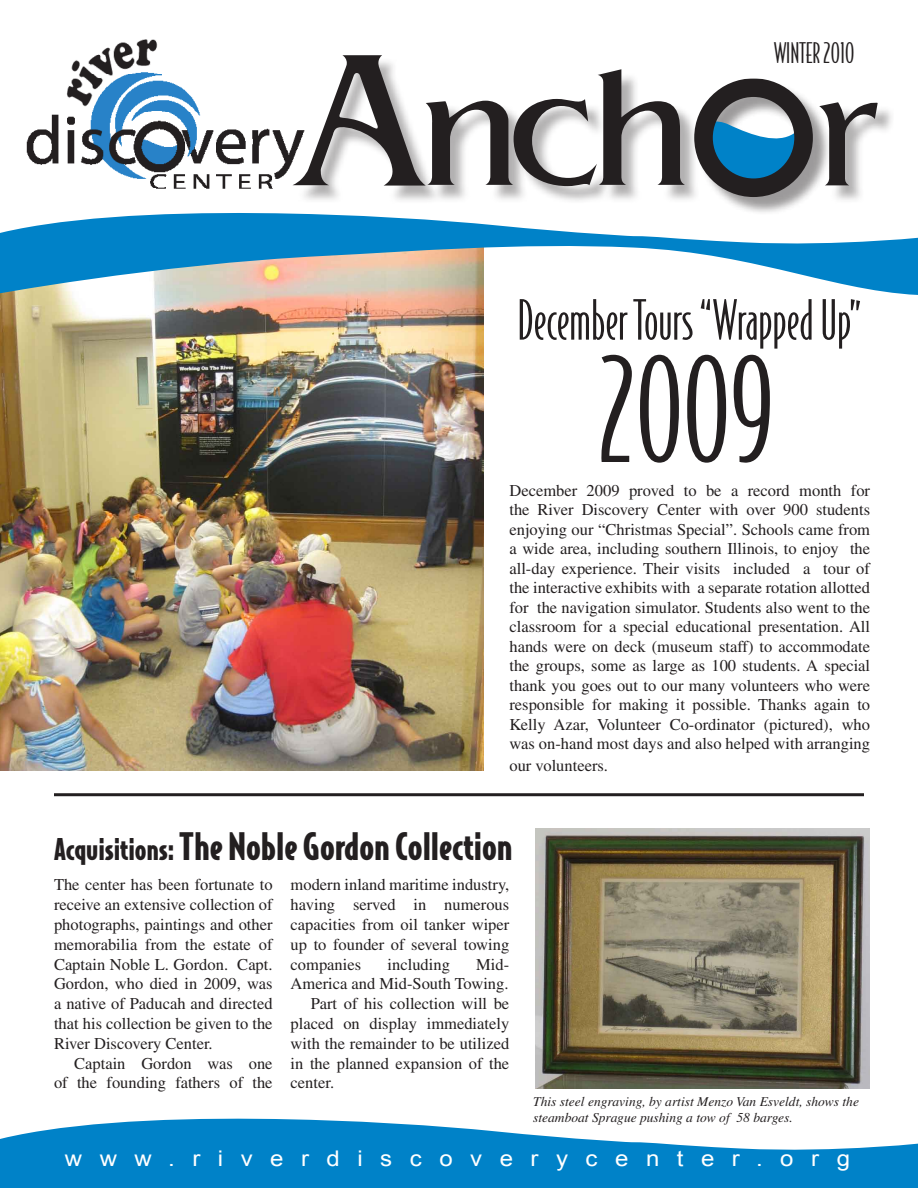
<style>
.page{position:relative;width:918px;height:1188px;background:#fff}
.page>*{position:absolute;margin:0;border:0;box-sizing:border-box;transform-origin:0 0}
.t1{font:177.6px "Bandicoot";color:#231f20}
.t2{font:138px "Bodega Sans";color:#231f20}
.t3{font:52.5px "Bodega Sans";color:#231f20}
.t4{font:900 36px "Bodega Sans";color:#231f20}
.t5{font:27px "Bodega Sans";color:#231f20}
.t6{font:21.6px "Arial";letter-spacing:.73em;color:#fff;scale:1.11 1}
.t7{font:16.5px/19.8px "Times";color:#231f20;text-align:justify}
.t8{font:italic 13.5px/16.2px "Times";color:#231f20}
.s1{font-size:28.5px}
</style>
<div class="page">
<img style="left:0;top:296px;width:483px;height:475px">
<svg style="left:0;top:213px;width:918px;height:83px"></svg>
<img style="left:26px;top:39px;width:269px;height:150px">
<div style="left:295px;top:57px;width:599px;height:147px;background:#231f20;opacity:.35"></div>
<div style="left:696px;top:80px;width:135px;height:135px;background:#231f20;opacity:.45"></div>
<svg style="left:686px;top:78px;width:136px;height:128px"></svg>
<svg style="left:0;top:1118px;width:918px;height:34px;fill:#0082c8"></svg>
<div style="left:0;top:1152px;width:918px;height:36px;background:#0082c8"></div>
<img style="left:536px;top:828px;width:333px;height:261px">
<hr style="left:54px;top:793px;width:810px;height:3px;background:#231f20">
<p class="t5" style="left:774px;top:36px;width:82px">WINTER 2010</p>
<p class="t1" style="left:292px;top:36px;width:589px">Anch r</p>
<p class="t3" style="left:517px;top:289px;width:345px">December Tours “Wrapped Up”</p>
<p class="t2" style="left:597px;top:328px;width:178px">2009</p>
<p class="t7" style="left:509px;top:480px;width:362px">December 2009 proved to be a record month for the River Discovery Center with over 900 students enjoying our “Christmas Special”. Schools came from a wide area, including southern Illinois, to enjoy the all-day experience. Their visits included a tour of the interactive exhibits with a separate rotation allotted for the navigation simulator. Students also went to the classroom for a special educational presentation. All hands were on deck (museum staff) to accommodate the groups, some as large as 100 students. A special thank you goes out to our many volunteers who were responsible for making it possible. Thanks again to Kelly Azar, Volunteer Co-ordinator (pictured), who was on-hand most days and also helped with arranging</p>
<p class="t7" style="left:509px;top:755px;width:100px">our volunteers.</p>
<p class="t4" style="left:54px;top:822px;width:460px"><span class="s1">Acquisitions:</span> The Noble Gordon Collection</p>
<p class="t7" style="left:54px;top:875px;width:220px">The center has been fortunate to receive an extensive collection of photographs, paintings and other memorabilia from the estate of Captain Noble L. Gordon. Capt.<br>Gordon, who died in 2009, was a native of Paducah and directed that his collection be given to the River Discovery Center.</p>
<p class="t7" style="left:54px;top:1053px;width:220px;text-align:right">Captain Gordon was one<br>of the founding fathers of the</p>
<p class="t7" style="left:291px;top:875px;width:220px">modern inland maritime industry, having served in numerous capacities from oil tanker wiper up to founder of several towing companies</p>
<p class="t7" style="left:291px;top:954px;width:220px;text-align:right">Mid-<br>America and Mid-South Towing.</p>
<p class="t7" style="left:291px;top:994px;width:220px;text-indent:20px">Part of his collection will be placed on display immediately with the remainder to be utilized in the planned expansion of the center.</p>
<p class="t7" style="left:388px;top:954px;width:64px">including</p>
<p class="t8" style="left:533px;top:1093px;width:327px">This steel engraving, by artist Menzo Van Esveldt, shows the steamboat Sprague pushing a tow of 58 barges.</p>
<p class="t6" style="left:65px;top:1144px;width:709px">www.riverdiscoverycenter.org</p>
</div>
